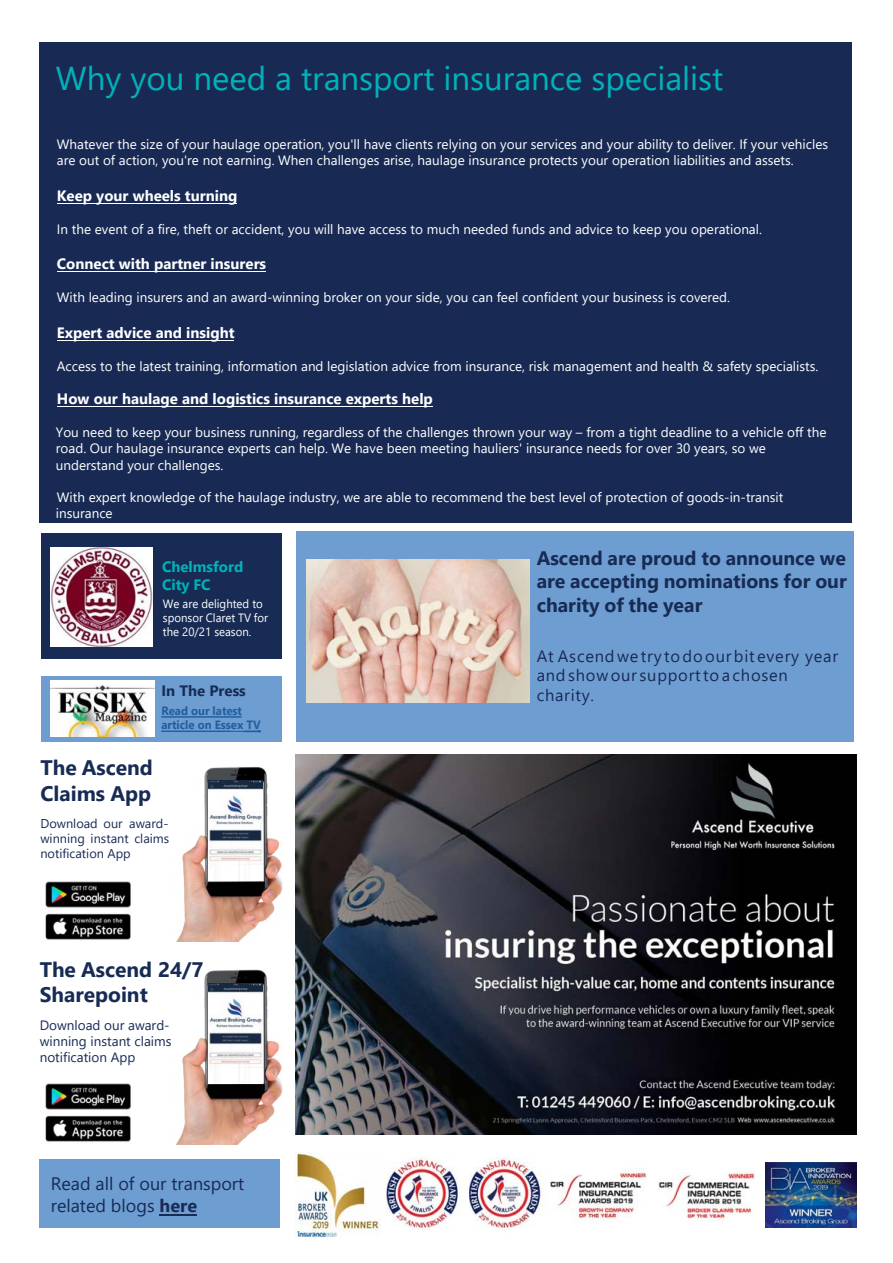
<style>
.page{position:relative;width:893px;height:1263px;background:#fff}
.page>*{position:absolute;margin:0;border:0;box-sizing:border-box;transform-origin:0 0}
.t1{font:33px "Segoe UI";color:#00b2b9}
.t2{font:700 21px/25.2px "Segoe UI";color:#182b55}
.t3{font:700 19.5px/23.4px "Segoe UI";color:#182b55;text-align:justify}
.t4{font:18px/21.6px "Segoe UI";color:#182b55}
.t5{font:16.5px/19.8px "Segoe UI";letter-spacing:.045em;color:#182a54}
.t6{font:700 15px "Segoe UI";color:#fff}
.t7{font:700 15px/18px "Segoe UI";color:#00b2b9}
.t8{font:700 15px "Segoe UI";color:#182b55}
.t9{font:13.5px/16.2px "Segoe UI";color:#fff}
.t10{font:13.5px/16.2px "Segoe UI";color:#182b55}
.t11{font:12.75px/15.3px "Segoe UI";color:#182b55;text-align:justify}
.t12{font:12px/14.4px "Segoe UI";color:#fff;scale:.95 1}
.t13{font:700 12px/14.4px "Segoe UI";color:#215e9e;scale:.95 1}
.s1{font-weight:700}
</style>
<div class="page">
<div style="left:41px;top:533px;width:241px;height:126px;background:#182b55"></div>
<img style="left:45px;top:881px;width:86px;height:59px">
<img style="left:45px;top:1083px;width:86px;height:59px">
<img style="left:176px;top:767px;width:107px;height:175px">
<img style="left:176px;top:969px;width:107px;height:175px">
<img style="left:296px;top:1152px;width:84px;height:85px">
<img style="left:765px;top:1162px;width:91px;height:65px">
<img style="left:658px;top:1172px;width:97px;height:48px">
<img style="left:550px;top:1169px;width:97px;height:54px">
<img style="left:469px;top:1157px;width:77px;height:71px">
<img style="left:384px;top:1157px;width:79px;height:71px">
<svg style="left:41px;top:676px;width:241px;height:66px;fill:#6e9ed1"></svg>
<img style="left:208px;top:781px;width:55px;height:99px">
<img style="left:208px;top:984px;width:55px;height:99px">
<img style="left:296px;top:755px;width:560px;height:379px">
<img style="left:51px;top:548px;width:101px;height:99px">
<div style="left:297px;top:531px;width:557px;height:211px;background:#6e9ed1"></div>
<div style="left:39px;top:42px;width:812px;height:481px;background:#182a54"></div>
<svg style="left:243px;top:731px;width:18px;height:1px"></svg>
<hr style="left:161px;top:731px;width:82px;height:1px;background:#215e9e">
<hr style="left:161px;top:717px;width:81px;height:1px;background:#215e9e">
<img style="left:306px;top:559px;width:224px;height:143px">
<hr style="left:57px;top:406px;width:375px;height:1px;background:#fff">
<hr style="left:57px;top:340px;width:177px;height:1px;background:#fff">
<hr style="left:57px;top:271px;width:209px;height:1px;background:#fff">
<hr style="left:57px;top:203px;width:180px;height:1px;background:#fff">
<div style="left:39px;top:1159px;width:241px;height:69px;background:#6e9ed1"></div>
<hr style="left:160px;top:1214px;width:37px;height:1px;background:#182b55">
<h1 class="t1" style="left:56px;top:47px;width:669px">Why you need a transport insurance specialist</h1>
<p class="t9" style="left:57px;top:135px;width:773px">Whatever the size of your haulage operation, you'll have clients relying on your services and your ability to deliver. If your vehicles are out of action, you're not earning. When challenges arise, haulage insurance protects your operation liabilities and assets.</p>
<p class="t6" style="left:57px;top:181px;width:182px">Keep your wheels turning</p>
<p class="t9" style="left:57px;top:220px;width:707px">In the event of a fire, theft or accident, you will have access to much needed funds and advice to keep you operational.</p>
<p class="t6" style="left:57px;top:250px;width:211px">Connect with partner insurers</p>
<p class="t9" style="left:57px;top:288px;width:675px">With leading insurers and an award-winning broker on your side, you can feel confident your business is covered.</p>
<p class="t6" style="left:57px;top:318px;width:179px">Expert advice and insight</p>
<p class="t9" style="left:57px;top:357px;width:763px">Access to the latest training, information and legislation advice from insurance, risk management and health &amp; safety specialists.</p>
<p class="t6" style="left:57px;top:385px;width:377px">How our haulage and logistics insurance experts help</p>
<p class="t9" style="left:56px;top:423px;width:772px">You need to keep your business running, regardless of the challenges thrown your way – from a tight deadline to a vehicle off the road. Our haulage insurance experts can help. We have been meeting hauliers' insurance needs for over 30 years, so we understand your challenges.</p>
<p class="t9" style="left:57px;top:488px;width:728px">With expert knowledge of the haulage industry, we are able to recommend the best level of protection of goods-in-transit</p>
<p class="t7" style="left:162px;top:557px;width:83px">Chelmsford<br>City FC</p>
<p class="t12" style="left:163px;top:595px;width:112px">We are delighted to sponsor Claret TV for the 20/21 season.</p>
<p class="t8" style="left:161px;top:677px;width:86px">In The Press</p>
<p class="t13" style="left:161px;top:702px;width:106px">Read our latest article on Essex TV</p>
<h2 class="t2" style="left:40px;top:754px;width:114px">The Ascend<br>Claims App</h2>
<p class="t11" style="left:40px;top:814px;width:130px">Download our award&shy;winning instant claims notification App</p>
<h2 class="t2" style="left:40px;top:955px;width:165px">The Ascend 24/7<br>Sharepoint</h2>
<p class="t10" style="left:40px;top:1016px;width:133px">Download our award&shy;winning instant claims notification App</p>
<h3 class="t4" style="left:51px;top:1171px;width:195px">Read all of our transport related blogs <span class="s1">here</span></h3>
<h3 class="t3" style="left:537px;top:545px;width:312px">Ascend are proud to announce we are accepting nominations for our charity of the year</h3>
<p class="t5" style="left:537px;top:644px;width:303px">At Ascend we try todo our bit every year andshow our supportto a chosen charity.</p>
</div>
